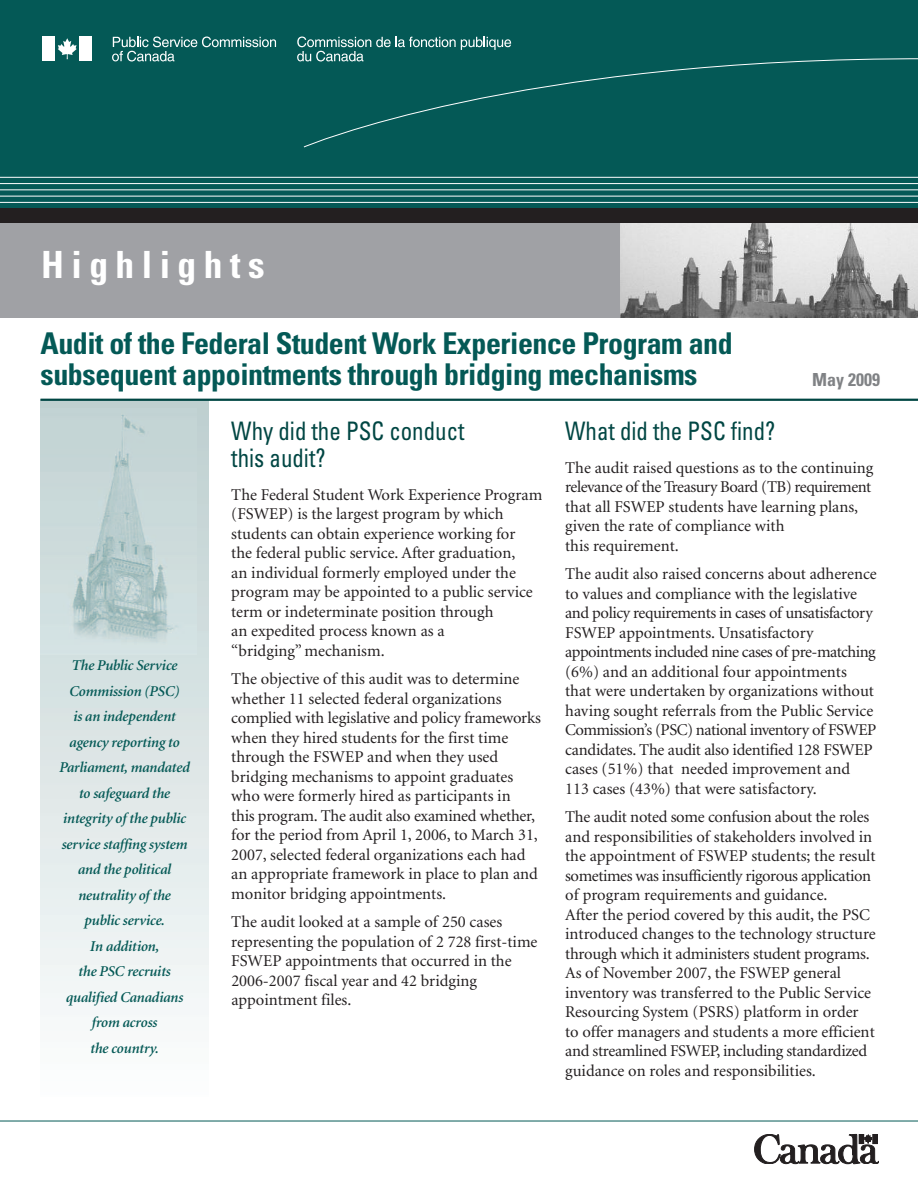
<style>
.page{position:relative;width:918px;height:1188px;background:#fff}
.page>*{position:absolute;margin:0;border:0;box-sizing:border-box;transform-origin:0 0}
.t1{font:700 condensed 37.5px "Univers";letter-spacing:.2em;color:#fff}
.t2{font:700 condensed 30px/31.5px "Univers";letter-spacing:-.015em;color:#045956}
.t3{font:condensed 25.5px/27px "Univers";color:#004643;scale:.9 1}
.t4{font:700 condensed 18px "Univers";color:#808285}
.t5{font:16.5px/19.5px "Minion";color:#231f20}
.t6{font:italic 600 15px/25.5px "Minion";letter-spacing:-.015em;color:#045956;text-align:center}
</style>
<div class="page">
<div style="left:0;top:0;width:918px;height:287px;background:#045956"></div>
<hr style="left:0;top:202px;width:918px;height:1px;background:#fff">
<hr style="left:0;top:196px;width:918px;height:1px;background:#fff">
<hr style="left:0;top:189px;width:918px;height:1px;background:#fff">
<hr style="left:0;top:183px;width:918px;height:1px;background:#fff">
<hr style="left:0;top:177px;width:918px;height:1px;background:#fff">
<div style="left:0;top:223px;width:621px;height:94px;background:#a0a1a5"></div>
<img style="left:621px;top:223px;width:297px;height:94px">
<div style="left:0;top:209px;width:918px;height:14px;background:#231f20"></div>
<svg style="left:303px;top:58px;width:615px;height:90px"></svg>
<svg style="left:112px;top:37px;width:164px;height:24px"></svg>
<svg style="left:297px;top:37px;width:214px;height:24px"></svg>
<div style="left:43px;top:36px;width:12px;height:25px;background:#fff"></div>
<svg style="left:58px;top:38px;width:19px;height:21px"></svg>
<div style="left:80px;top:36px;width:12px;height:25px;background:#fff"></div>
<svg style="left:755px;top:1134px;width:124px;height:30px"></svg>
<hr style="left:0;top:1121px;width:918px;height:1px;background:#045956">
<div style="left:40px;top:400px;width:168px;height:701px;background:linear-gradient(to bottom,#bdcfd0,#fcfdfd)"></div>
<img style="left:40px;top:408px;width:156px;height:246px">
<hr style="left:40px;top:399px;width:878px;height:2px;background:#004643">
<h1 class="t1" style="left:41px;top:251px;width:225px">Highlights</h1>
<h2 class="t2" style="left:40px;top:330px;width:694px">Audit of the Federal Student Work Experience Program and subsequent appointments through bridging mechanisms</h2>
<p class="t4" style="left:812px;top:373px;width:69px">May 2009</p>
<p class="t6" style="left:59px;top:654px;width:132px">The Public Service<br>Commission (PSC)<br>is an independent agency reporting to<br>Parliament, mandated to safeguard the integrity of the public service staffing system and the political neutrality of the public service.<br>In addition,<br>the PSC recruits qualified Canadians from across<br>the country.</p>
<h3 class="t3" style="left:231px;top:419px;width:261px">Why did the PSC conduct this audit?</h3>
<p class="t5" style="left:231px;top:486px;width:313px">The Federal Student Work Experience Program (FSWEP) is the largest program by which students can obtain experience working for<br>the federal public service. After graduation,<br>an individual formerly employed under the program may be appointed to a public service term or indeterminate position through<br>an expedited process known as a<br>“bridging” mechanism.</p>
<p class="t5" style="left:231px;top:671px;width:311px">The objective of this audit was to determine whether 11 selected federal organizations complied with legislative and policy frameworks when they hired students for the first time through the FSWEP and when they used bridging mechanisms to appoint graduates who were formerly hired as participants in<br>this program. The audit also examined whether, for the period from April 1, 2006, to March 31, 2007, selected federal organizations each had an appropriate framework in place to plan and monitor bridging appointments.</p>
<p class="t5" style="left:231px;top:914px;width:308px">The audit looked at a sample of 250 cases representing the population of 2 728 first-time FSWEP appointments that occurred in the 2006-2007 fiscal year and 42 bridging appointment files.</p>
<h3 class="t3" style="left:565px;top:419px;width:235px">What did the PSC find?</h3>
<p class="t5" style="left:565px;top:459px;width:310px">The audit raised questions as to the continuing relevance of the Treasury Board (TB) requirement that all FSWEP students have learning plans, given the rate of compliance with<br>this requirement.</p>
<p class="t5" style="left:565px;top:566px;width:313px">The audit also raised concerns about adherence to values and compliance with the legislative and policy requirements in cases of unsatisfactory FSWEP appointments. Unsatisfactory appointments included nine cases of pre-matching (6%) and an additional four appointments that were undertaken by organizations without having sought referrals from the Public Service Commission’s (PSC) national inventory of FSWEP candidates. The audit also identified 128 FSWEP cases (51%) that needed improvement and 113 cases (43%) that were satisfactory.</p>
<p class="t5" style="left:565px;top:809px;width:312px">The audit noted some confusion about the roles and responsibilities of stakeholders involved in the appointment of FSWEP students; the result sometimes was insufficiently rigorous application of program requirements and guidance.<br>After the period covered by this audit, the PSC introduced changes to the technology structure through which it administers student programs.<br>As of November 2007, the FSWEP general inventory was transferred to the Public Service Resourcing System (PSRS) platform in order to offer managers and students a more efficient and streamlined FSWEP, including standardized guidance on roles and responsibilities.</p>
</div>
